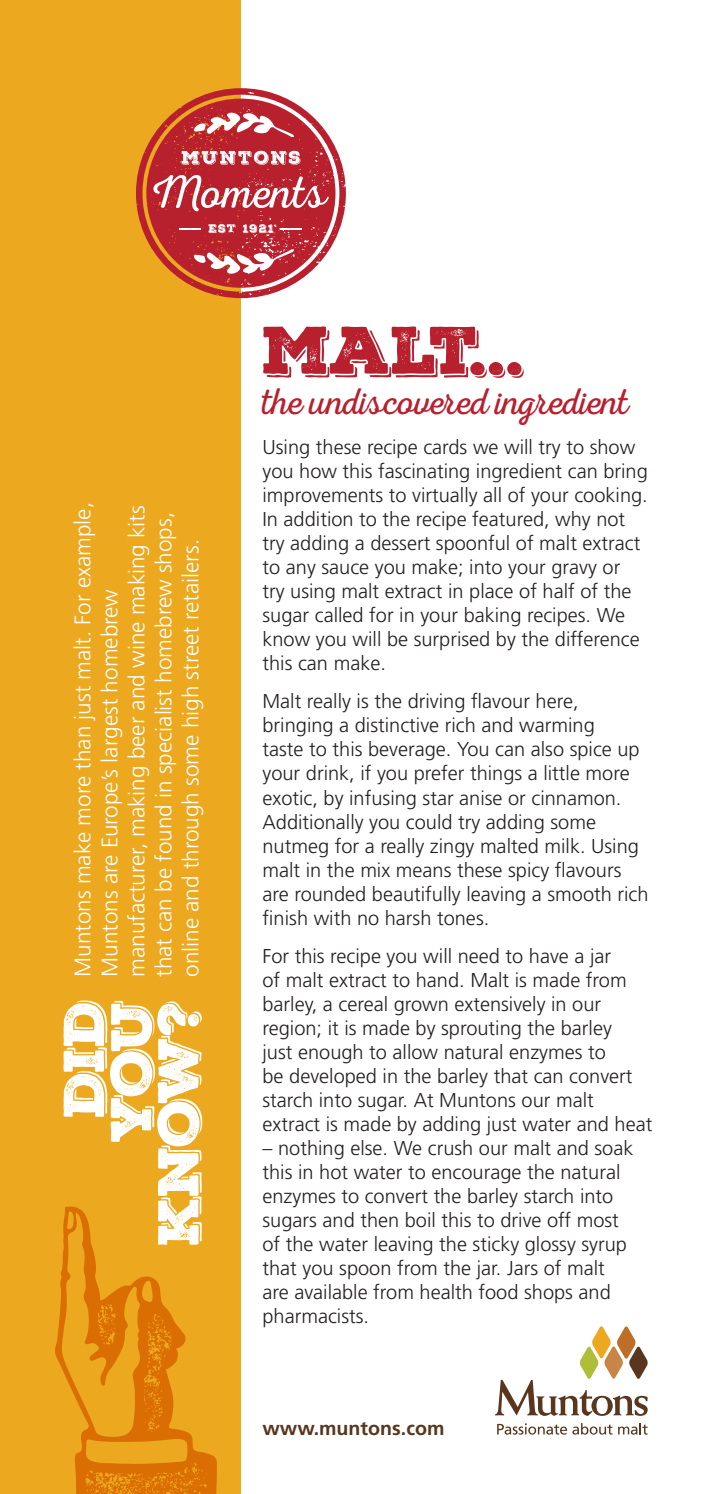
<style>
.page{position:relative;width:707px;height:1494px;background:#fff}
.page>*{position:absolute;margin:0;border:0;box-sizing:border-box;transform-origin:0 0}
.t1{font:65px "Nexa Rust Slab Black Shadow 01";color:#b9202e}
.t2{font:55.75px/47.2px "Nexa Rust Slab Black Shadow 01";letter-spacing:-.03em;color:#fff;text-align:right}
.t3{font:37.5px "Nexa Rust Script L 0";letter-spacing:-.01em;color:#b9202e}
.t4{font:300 22.5px/27px "Frutiger";color:#fff}
.t5{font:300 20px/24px "Frutiger";color:#231f20}
.t6{font:700 19.5px "Frutiger";color:#59361d}
</style>
<div class="page">
<div style="left:0;top:0;width:241px;height:1493px;background:#eca81f"></div>
<svg style="left:136px;top:88px;width:210px;height:210px"></svg>
<svg style="left:146px;top:99px;width:189px;height:189px"></svg>
<svg style="left:495px;top:1326px;width:153px;height:89px"></svg>
<svg style="left:497px;top:1423px;width:115px;height:11px"></svg>
<svg style="left:618px;top:1423px;width:30px;height:11px"></svg>
<svg style="left:55px;top:1206px;width:162px;height:287px"></svg>
<p class="t4" style="left:69px;top:977px;width:476px;rotate:-90deg">Muntons make more than just malt. For example, Muntons are Europe’s largest homebrew manufacturer, making beer and wine making kits that can be found in specialist homebrew shops, online and through some high street retailers.</p>
<h2 class="t2" style="left:62px;top:1245px;width:247px;rotate:-90deg">did you know?</h2>
<h1 class="t1" style="left:262px;top:306px;width:264px">malt...</h1>
<h3 class="t3" style="left:262px;top:381px;width:368px">the undiscovered ingredient</h3>
<p class="t5" style="left:262px;top:435px;width:387px">Using these recipe cards we will try to show you how this fascinating ingredient can bring improvements to virtually all of your cooking.<br>In addition to the recipe featured, why not try adding a dessert spoonful of malt extract to any sauce you make; into your gravy or<br>try using malt extract in place of half of the sugar called for in your baking recipes. We know you will be surprised by the difference this can make.</p>
<p class="t5" style="left:262px;top:690px;width:388px">Malt really is the driving flavour here, bringing a distinctive rich and warming<br>taste to this beverage. You can also spice up your drink, if you prefer things a little more exotic, by infusing star anise or cinnamon.<br>Additionally you could try adding some nutmeg for a really zingy malted milk. Using malt in the mix means these spicy flavours are rounded beautifully leaving a smooth rich finish with no harsh tones.</p>
<p class="t5" style="left:262px;top:944px;width:391px">For this recipe you will need to have a jar<br>of malt extract to hand. Malt is made from barley, a cereal grown extensively in our region; it is made by sprouting the barley<br>just enough to allow natural enzymes to<br>be developed in the barley that can convert starch into sugar. At Muntons our malt extract is made by adding just water and heat</p>
<p class="t5" style="left:262px;top:1136px;width:372px">– nothing else. We crush our malt and soak this in hot water to encourage the natural enzymes to convert the barley starch into sugars and then boil this to drive off most of the water leaving the sticky glossy syrup that you spoon from the jar. Jars of malt are available from health food shops and pharmacists.</p>
<p class="t6" style="left:262px;top:1416px;width:183px">www.muntons.com</p>
</div>
